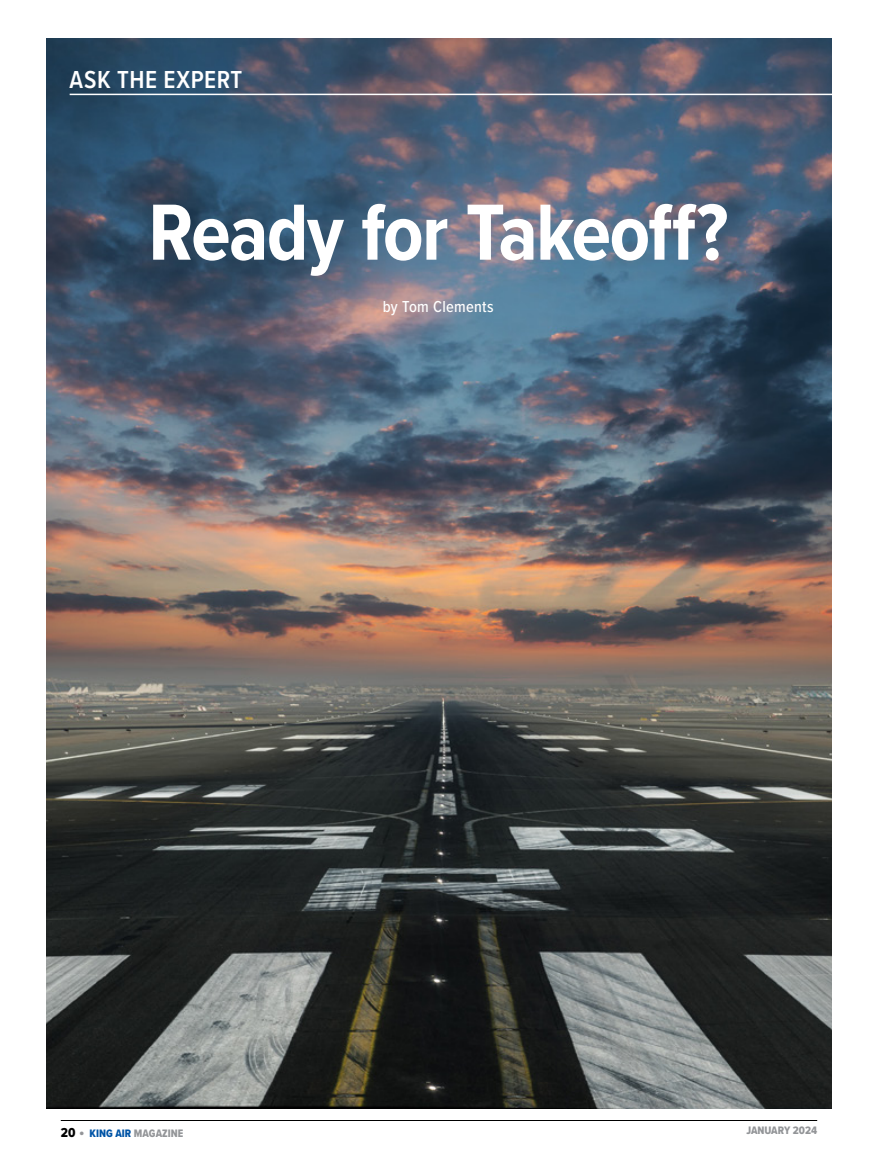
<style>
.page{position:relative;width:878px;height:1161px;background:#fff}
.page>*{position:absolute;margin:0;border:0;box-sizing:border-box;transform-origin:0 0}
.t1{font:700 82.5px "Proxima Nova Cond";letter-spacing:-.025em;color:#fff}
.t2{font:600 25.5px "Proxima Nova Cond";letter-spacing:.02em;color:#fff}
.t3{font:500 16.5px "Proxima Nova Cond";letter-spacing:.015em;color:#fff}
.t4{font:11.25px "Proxima Nova Cond Extrabld";color:#939598}
.s1{font-size:13.5px;color:#000}
.s2{font-size:15px}
.s3{color:#0054a6}
</style>
<div class="page">
<hr style="left:61px;top:1120px;width:756px;height:1px;background:#000">
<img style="left:46px;top:38px;width:785px;height:1071px">
<hr style="left:70px;top:94px;width:808px;height:1px;background:#fff">
<h2 class="t2" style="left:70px;top:60px;width:174px">ASK THE EXPERT</h2>
<h1 class="t1" style="left:148px;top:172px;width:581px">Ready for Takeoff?</h1>
<h3 class="t3" style="left:383px;top:295px;width:112px">by Tom Clements</h3>
<p class="t4" style="left:61px;top:1125px;width:124px"><span class="s1">20</span> <span class="s2">•</span> <span class="s3">KING AIR</span> MAGAZINE</p>
<p class="t4" style="left:746px;top:1122px;width:72px">JANUARY 2024</p>
</div>
